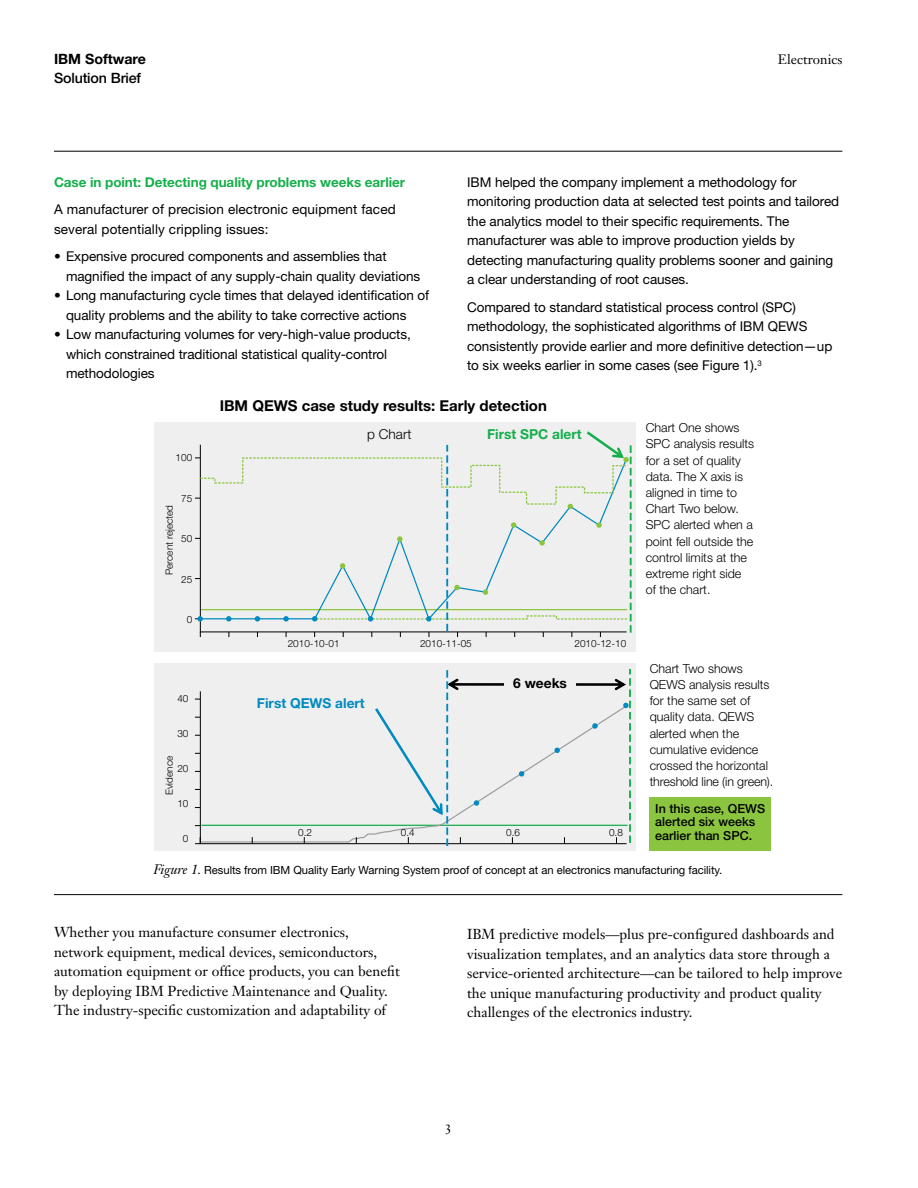
<style>
.page{position:relative;width:918px;height:1188px;background:#fff}
.page>*{position:absolute;margin:0;border:0;box-sizing:border-box;transform-origin:0 0}
.t1{font:700 15px "Helvetica Neue LT Pro";color:#000}
.t2{font:14.25px/19.5px "Janson Text LT Std";color:#000}
.t3{font:500 14.25px "Helvetica Neue LT Pro";letter-spacing:-.01em;color:#000}
.t4{font:700 14.25px "Helvetica Neue LT Pro";color:#000}
.t5{font:700 13.8px "Helvetica Neue LT Pro";color:#008abf}
.t6{font:700 13.8px "Helvetica Neue LT Pro";color:#14af4b}
.t7{font:300 13.8px "Helvetica Neue LT Pro";color:#000}
.t8{font:700 13.8px "Helvetica Neue LT Pro";color:#000}
.t9{font:13.5px/19.5px "Helvetica Neue LT Pro";letter-spacing:-.005em;color:#000}
.t10{font:700 13.5px "Helvetica Neue LT Pro";letter-spacing:-.005em;color:#16af4b}
.t11{font:13.5px "Janson Text LT Std";color:#000}
.t12{font:300 12.45px/16.2px "Helvetica Neue LT Pro";color:#000}
.t13{font:500 12.45px/13.8px "Helvetica Neue LT Pro";color:#000}
.t14{font:11.25px "Helvetica Neue LT Pro";letter-spacing:-.005em;color:#000}
.t15{font:300 10.05px "Helvetica Neue LT Pro";color:#000}
.s1{font-family:"Janson Text LT Std";font-style:italic;font-size:13.5px}
</style>
<div class="page">
<div style="left:154px;top:422px;width:482px;height:229px;background:#efeff0"></div>
<div style="left:154px;top:664px;width:482px;height:187px;background:#efeff0"></div>
<svg style="left:200px;top:703px;width:175px;height:140px"></svg>
<div style="left:650px;top:798px;width:121px;height:53px;background:#8bc53f"></div>
<svg style="left:195px;top:431px;width:437px;height:206px"></svg>
<svg style="left:195px;top:837px;width:6px;height:7px"></svg>
<svg style="left:375px;top:668px;width:256px;height:178px"></svg>
<hr style="left:54px;top:151px;width:788px;height:1px;background:#000">
<hr style="left:54px;top:894px;width:788px;height:1px;background:#000">
<p class="t4" style="left:54px;top:50px;width:94px">IBM Software</p>
<p class="t11" style="left:778px;top:51px;width:66px">Electronics</p>
<p class="t3" style="left:54px;top:70px;width:89px">Solution Brief</p>
<p class="t10" style="left:54px;top:173px;width:353px">Case in point: Detecting quality problems weeks earlier</p>
<p class="t9" style="left:54px;top:199px;width:343px">A manufacturer of precision electronic equipment faced several potentially crippling issues:</p>
<p class="t9" style="left:66px;top:247px;width:356px;text-indent:-12px">• Expensive procured components and assemblies that magnified the impact of any supply-chain quality deviations</p>
<p class="t9" style="left:66px;top:286px;width:365px;text-indent:-12px">• Long manufacturing cycle times that delayed identification of quality problems and the ability to take corrective actions</p>
<p class="t9" style="left:66px;top:325px;width:346px;text-indent:-12px">• Low manufacturing volumes for very-high-value products, which constrained traditional statistical quality-control methodologies</p>
<p class="t9" style="left:467px;top:172px;width:374px">IBM helped the company implement a methodology for monitoring production data at selected test points and tailored the analytics model to their specific requirements. The manufacturer was able to improve production yields by detecting manufacturing quality problems sooner and gaining a clear understanding of root causes.</p>
<p class="t9" style="left:467px;top:297px;width:367px">Compared to standard statistical process control (SPC) methodology, the sophisticated algorithms of IBM QEWS consistently provide earlier and more definitive detection—up to six weeks earlier in some cases (see Figure 1).<sup>3</sup></p>
<p class="t15" style="left:176px;top:452px;width:18px">100</p>
<p class="t15" style="left:181px;top:492px;width:13px">75</p>
<p class="t15" style="left:181px;top:533px;width:13px">50</p>
<p class="t15" style="left:181px;top:573px;width:13px">25</p>
<p class="t15" style="left:187px;top:614px;width:7px">0</p>
<p class="t15" style="left:163px;top:575px;width:72px;rotate:-90deg">Percent rejected</p>
<p class="t15" style="left:177px;top:692px;width:13px">40</p>
<p class="t15" style="left:177px;top:727px;width:13px">30</p>
<p class="t15" style="left:177px;top:762px;width:13px">20</p>
<p class="t15" style="left:177px;top:797px;width:13px">10</p>
<p class="t15" style="left:183px;top:832px;width:7px">0</p>
<p class="t15" style="left:163px;top:795px;width:41px;rotate:-90deg">Evidence</p>
<p class="t1" style="left:220px;top:397px;width:329px">IBM QEWS case study results: Early detection</p>
<p class="t7" style="left:367px;top:426px;width:46px">p Chart</p>
<p class="t6" style="left:487px;top:426px;width:96px">First SPC alert</p>
<p class="t15" style="left:288px;top:637px;width:53px">2010-10-01</p>
<p class="t15" style="left:420px;top:637px;width:53px">2010-11-05</p>
<p class="t15" style="left:575px;top:637px;width:53px">2010-12-10</p>
<p class="t5" style="left:257px;top:694px;width:109px">First QEWS alert</p>
<p class="t8" style="left:513px;top:674px;width:55px">6 weeks</p>
<p class="t15" style="left:298px;top:826px;width:15px">0.2</p>
<p class="t15" style="left:401px;top:826px;width:15px">0.4</p>
<p class="t15" style="left:506px;top:826px;width:15px">0.6</p>
<p class="t15" style="left:609px;top:826px;width:15px">0.8</p>
<p class="t12" style="left:646px;top:419px;width:110px">Chart One shows<br>SPC analysis results for a set of quality data. The X axis is aligned in time to<br>Chart Two below.<br>SPC alerted when a point fell outside the control limits at the extreme right side of the chart.</p>
<p class="t12" style="left:650px;top:660px;width:125px">Chart Two shows<br>QEWS analysis results for the same set of quality data. QEWS alerted when the cumulative evidence crossed the horizontal threshold line (in green).</p>
<p class="t13" style="left:655px;top:801px;width:111px">In this case, QEWS alerted six weeks earlier than SPC.</p>
<p class="t14" style="left:153px;top:863px;width:571px"><span class="s1">Figure 1.</span> Results from IBM Quality Early Warning System proof of concept at an electronics manufacturing facility.</p>
<p class="t2" style="left:54px;top:923px;width:347px">Whether you manufacture consumer electronics, network equipment, medical devices, semiconductors, automation equipment or office products, you can benefit by deploying IBM Predictive Maintenance and Quality.<br>The industry-specific customization and adaptability of</p>
<p class="t2" style="left:467px;top:924px;width:377px">IBM predictive models—plus pre-configured dashboards and visualization templates, and an analytics data store through a service-oriented architecture—can be tailored to help improve the unique manufacturing productivity and product quality challenges of the electronics industry.</p>
<p class="t11" style="left:445px;top:1121px;width:9px">3</p>
</div>
